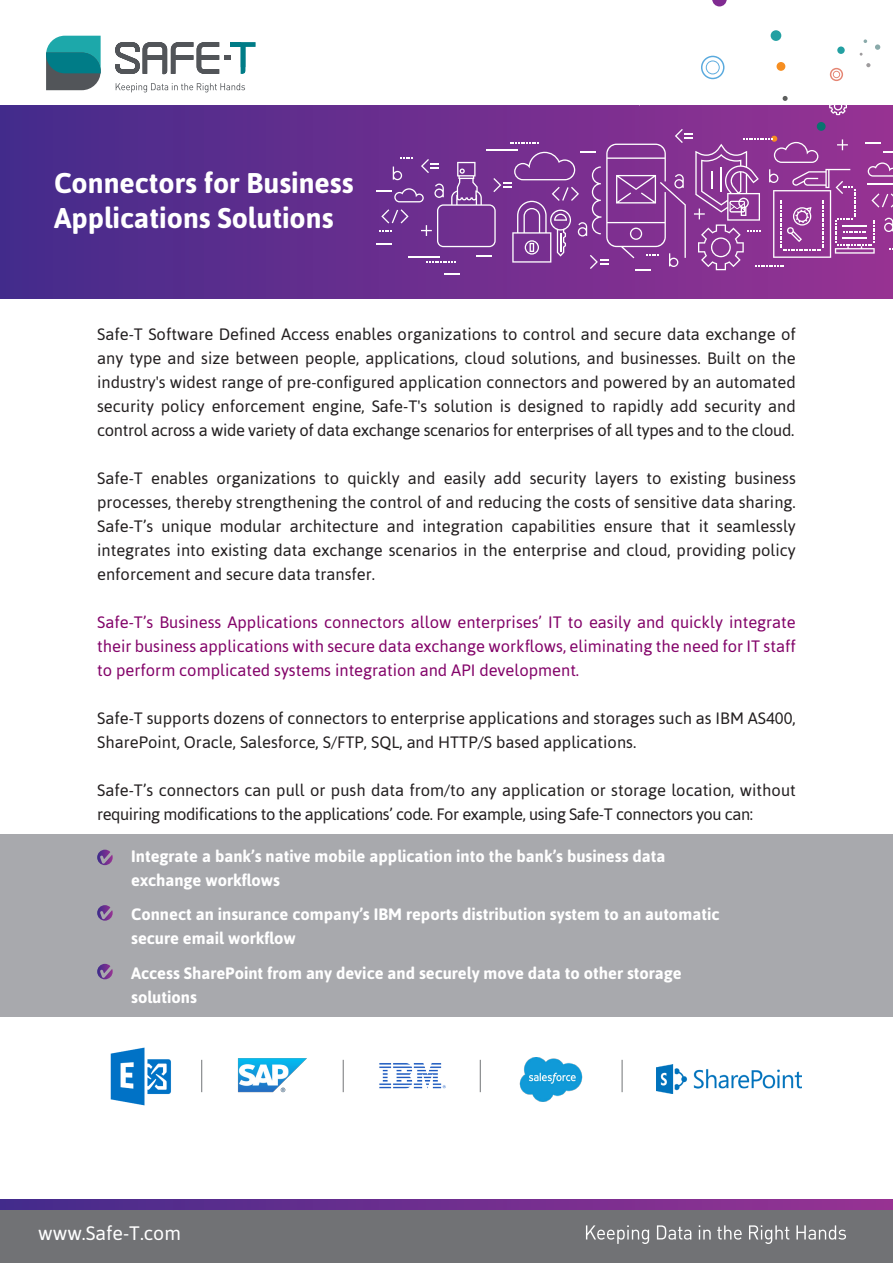
<style>
.page{position:relative;width:893px;height:1263px;background:#fff}
.page>*{position:absolute;margin:0;border:0;box-sizing:border-box;transform-origin:0 0}
.t1{font:700 28.5px/34.5px "Asap";color:#fff}
.t2{font:19.5px "Asap";color:#fff}
.t3{font:16.5px/24px "Asap";color:#231f20}
.t4{font:700 16.5px "Asap";color:#fff}
.t5{font:16.5px/24px "Asap";color:#830369;text-align:justify}
.t6{font:16.5px/24px "Asap";letter-spacing:-.025em;color:#231f20}
</style>
<div class="page">
<div style="left:0;top:834px;width:893px;height:182px;background:#a8a9ad"></div>
<div style="left:0;top:1208px;width:893px;height:55px;background:#717275"></div>
<svg style="left:586px;top:1225px;width:63px;height:19px"></svg>
<svg style="left:657px;top:1225px;width:34px;height:14px"></svg>
<svg style="left:699px;top:1225px;width:12px;height:14px"></svg>
<svg style="left:717px;top:1225px;width:25px;height:14px"></svg>
<svg style="left:749px;top:1225px;width:40px;height:19px"></svg>
<svg style="left:796px;top:1225px;width:50px;height:14px"></svg>
<svg style="left:0;top:1199px;width:893px;height:10px;background:#6d2e8e"></svg>
<hr style="left:201px;top:1060px;width:1px;height:32px;background:#727477">
<hr style="left:343px;top:1060px;width:1px;height:32px;background:#727477">
<hr style="left:480px;top:1060px;width:1px;height:32px;background:#727477">
<hr style="left:622px;top:1060px;width:1px;height:32px;background:#727477">
<svg style="left:115px;top:42px;width:116px;height:32px"></svg>
<svg style="left:46px;top:36px;width:55px;height:54px;background:#308489"></svg>
<svg style="left:241px;top:42px;width:15px;height:32px"></svg>
<div style="left:231px;top:42px;width:10px;height:5px;background:#007c87"></div>
<svg style="left:116px;top:83px;width:129px;height:9px"></svg>
<div style="left:0;top:106px;width:893px;height:192px;background:linear-gradient(to right,#442b8b,#983293)"></div>
<div style="left:776px;top:62px;width:9px;height:9px;background:#f68e21;border-radius:50%"></div>
<div style="left:817px;top:122px;width:9px;height:9px;background:#08736f;border-radius:50%"></div>
<svg style="left:712px;top:0;width:15px;height:6px"></svg>
<svg style="left:863px;top:39px;width:4px;height:4px"></svg>
<svg style="left:866px;top:63px;width:4px;height:4px"></svg>
<svg style="left:875px;top:44px;width:5px;height:6px"></svg>
<div style="left:837px;top:47px;width:8px;height:7px;background:#23a0a2;border-radius:50%"></div>
<div style="left:771px;top:30px;width:10px;height:11px;background:#23a0a2;border-radius:50%"></div>
<svg style="left:783px;top:96px;width:5px;height:5px"></svg>
<svg style="left:830px;top:68px;width:13px;height:13px"></svg>
<svg style="left:701px;top:56px;width:23px;height:23px"></svg>
<svg style="left:829px;top:105px;width:18px;height:10px"></svg>
<svg style="left:98px;top:963px;width:15px;height:17px"></svg>
<svg style="left:98px;top:905px;width:15px;height:16px"></svg>
<svg style="left:98px;top:849px;width:15px;height:17px"></svg>
<svg style="left:376px;top:129px;width:517px;height:146px;background:#8a429a"></svg>
<img style="left:110px;top:1047px;width:61px;height:59px">
<img style="left:238px;top:1058px;width:69px;height:35px">
<img style="left:379px;top:1063px;width:67px;height:26px">
<img style="left:519px;top:1057px;width:64px;height:44px">
<img style="left:656px;top:1064px;width:145px;height:29px">
<p class="t1" style="left:54px;top:166px;width:301px">Connectors for Business<br>Applications Solutions</p>
<p class="t3" style="left:97px;top:322px;width:700px;text-align:justify">Safe T- Software Defined Access enables organizations to control and secure data exchange of any type and size between people, applications, cloud solutions, and businesses. Built on the industry s' widest range of pre-configured application connectors and powered by an automated security policy enforcement engine, Safe s'T- solution is designed to rapidly add security and control across a wide variety of data exchange scenarios for enterprises of all types and to the cloud.</p>
<p class="t3" style="left:734px;top:466px;width:63px">business</p>
<p class="t3" style="left:97px;top:466px;width:47px">Safe T-</p>
<p class="t3" style="left:97px;top:490px;width:700px">processes, thereby strengthening the control of and reducing the costs of sensitive data sharing.</p>
<p class="t3" style="left:717px;top:514px;width:80px">seamlessly</p>
<p class="t3" style="left:151px;top:466px;width:59px">enables</p>
<p class="t3" style="left:216px;top:466px;width:101px">organizations</p>
<p class="t3" style="left:347px;top:466px;width:54px">quickly</p>
<p class="t3" style="left:408px;top:466px;width:29px">and</p>
<p class="t3" style="left:444px;top:466px;width:43px">easily</p>
<p class="t3" style="left:494px;top:466px;width:29px">add</p>
<p class="t3" style="left:530px;top:466px;width:58px">security</p>
<p class="t3" style="left:595px;top:466px;width:45px">layers</p>
<p class="t3" style="left:670px;top:466px;width:58px">existing</p>
<p class="t3" style="left:324px;top:466px;width:17px">to</p>
<p class="t3" style="left:647px;top:466px;width:17px">to</p>
<p class="t3" style="left:97px;top:514px;width:700px">Safe s’T-<br>integrates into existing data exchange scenarios in the enterprise and cloud, providing policy enforcement and secure data transfer.</p>
<p class="t5" style="left:97px;top:610px;width:700px">Safe s’T- Business Applications connectors allow enterprises’ IT to easily and quickly integrate their business applications with secure data exchange workflows, eliminating the need for IT staff to perform complicated systems integration and API development.</p>
<p class="t3" style="left:97px;top:706px;width:700px">Safe T- supports dozens of connectors to enterprise applications and storages such as IBM AS400,<br>SharePoint, Oracle, Salesforce /S, FTP, SQL, and HTTP S/ based applications.</p>
<p class="t6" style="left:97px;top:778px;width:700px">Safe s’T- connectors can pull or push data from/to any application or storage location, without requiring modifications to the applications’ code. For example, using Safe T- connectors you can:</p>
<p class="t4" style="left:131px;top:846px;width:536px">Integrate a bank s’ native mobile application into the bank s’ business data</p>
<p class="t4" style="left:131px;top:870px;width:150px">exchange workflows</p>
<p class="t4" style="left:131px;top:905px;width:590px">Connect an insurance company s’ IBM reports distribution system to an automatic</p>
<p class="t4" style="left:131px;top:929px;width:166px">secure email workflow</p>
<p class="t4" style="left:131px;top:963px;width:552px">Access SharePoint from any device and securely move data to other storage</p>
<p class="t4" style="left:131px;top:987px;width:67px">solutions</p>
<p class="t3" style="left:161px;top:514px;width:52px">unique</p>
<p class="t3" style="left:220px;top:514px;width:63px">modular</p>
<p class="t3" style="left:290px;top:514px;width:91px">architecture</p>
<p class="t3" style="left:387px;top:514px;width:29px">and</p>
<p class="t3" style="left:423px;top:514px;width:82px">integration</p>
<p class="t3" style="left:511px;top:514px;width:86px">capabilities</p>
<p class="t3" style="left:661px;top:514px;width:31px">that</p>
<p class="t3" style="left:699px;top:514px;width:12px">it</p>
<p class="t3" style="left:604px;top:514px;width:51px">ensure</p>
<p class="t2" style="left:38px;top:1222px;width:144px">www.Safe .T- com</p>
</div>
